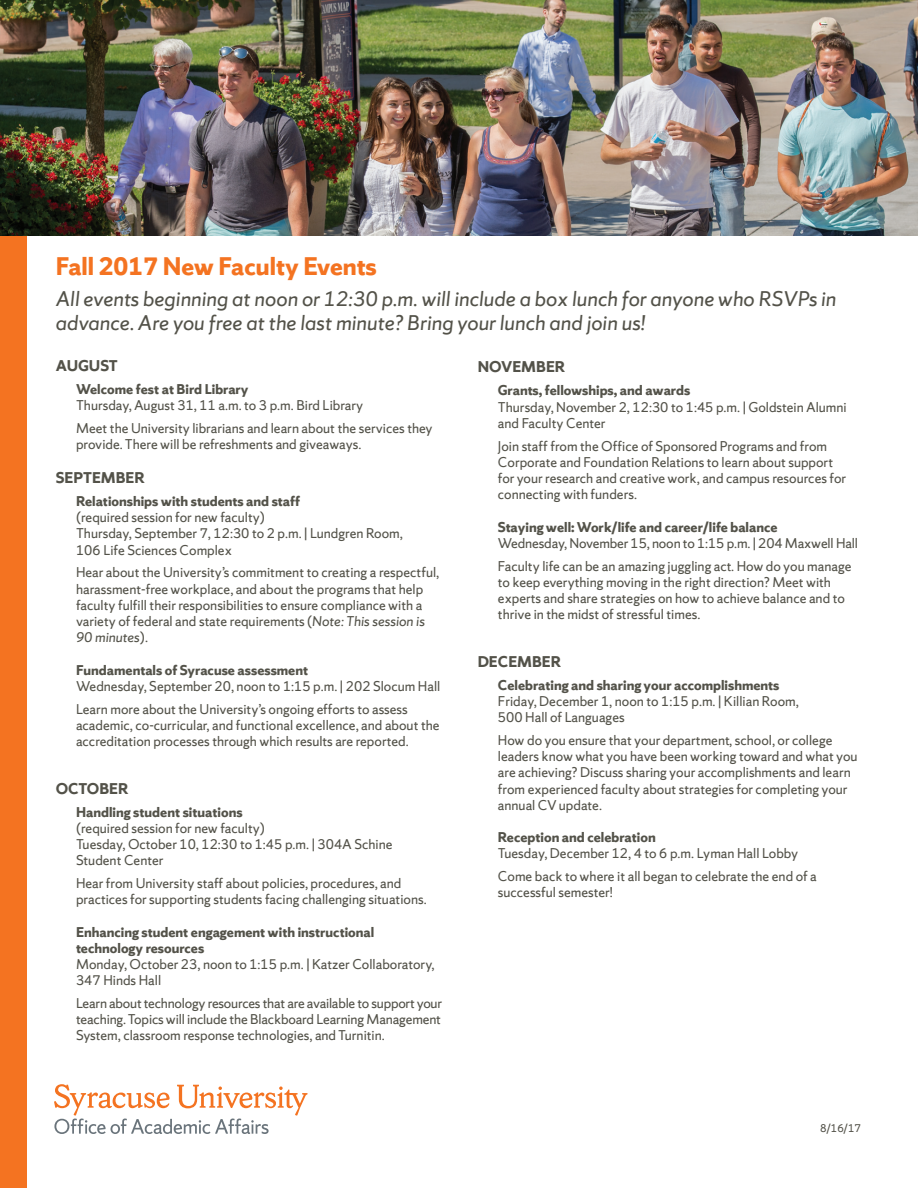
<style>
.page{position:relative;width:918px;height:1188px;background:#fff}
.page>*{position:absolute;margin:0;border:0;box-sizing:border-box;transform-origin:0 0}
.t1{font:700 27px "Sherman Sans";color:#f47321}
.t2{font:italic 22.5px/24.3px "Sherman Sans";color:#535249}
.t3{font:700 16.5px "Sherman Sans";color:#535249}
.t4{font:15px/16.2px "Sherman Sans";color:#535249}
.t5{font:700 15px/16.2px "Sherman Sans";color:#535249}
.t6{font:12px "Sherman Sans";color:#535249}
.s1{font-style:italic}
</style>
<div class="page">
<svg style="left:54px;top:1084px;width:253px;height:50px"></svg>
<div style="left:0;top:0;width:27px;height:1188px;background:#f47321"></div>
<img style="left:0;top:0;width:918px;height:235px">
<h1 class="t1" style="left:56px;top:249px;width:322px">Fall 2017 New Faculty Events</h1>
<h2 class="t2" style="left:56px;top:286px;width:782px">All events beginning at noon or 12:30 p.m. will include a box lunch for anyone who RSVPs in advance. Are you free at the last minute? Bring your lunch and join us!</h2>
<p class="t3" style="left:56px;top:355px;width:64px">AUGUST</p>
<p class="t5" style="left:76px;top:381px;width:174px">Welcome fest at Bird Library</p>
<p class="t4" style="left:76px;top:393px;width:358px;line-height:23px">Thursday, August 31, 11 a.m. to 3 p.m. Bird Library<br>Meet the University librarians and learn about the services they</p>
<p class="t4" style="left:76px;top:436px;width:287px">provide. There will be refreshments and giveaways.</p>
<p class="t3" style="left:56px;top:467px;width:91px">SEPTEMBER</p>
<p class="t5" style="left:76px;top:493px;width:226px">Relationships with students and staff</p>
<p class="t4" style="left:76px;top:509px;width:328px">(required session for new faculty)<br>Thursday, September 7, 12:30 to 2 p.m. | Lundgren Room,<br>106 Life Sciences Complex</p>
<p class="t4" style="left:76px;top:564px;width:365px">Hear about the University’s commitment to creating a respectful, harassment-free workplace, and about the programs that help faculty fulfill their responsibilities to ensure compliance with a variety of federal and state requirements (<span class="s1">Note: This session is 90 minutes</span>).</p>
<p class="t5" style="left:76px;top:661px;width:234px">Fundamentals of Syracuse assessment</p>
<p class="t4" style="left:76px;top:674px;width:366px;line-height:23px">Wednesday, September 20, noon to 1:15 p.m. | 202 Slocum Hall<br>Learn more about the University’s ongoing efforts to assess</p>
<p class="t4" style="left:76px;top:717px;width:365px">academic, co-curricular, and functional excellence, and about the accreditation processes through which results are reported.</p>
<p class="t3" style="left:56px;top:778px;width:74px">OCTOBER</p>
<p class="t5" style="left:76px;top:803px;width:168px">Handling student situations</p>
<p class="t4" style="left:76px;top:820px;width:318px">(required session for new faculty)<br>Tuesday, October 10, 12:30 to 1:45 p.m. | 304A Schine<br>Student Center</p>
<p class="t4" style="left:76px;top:875px;width:352px">Hear from University staff about policies, procedures, and practices for supporting students facing challenging situations.</p>
<p class="t5" style="left:76px;top:923px;width:300px">Enhancing student engagement with instructional technology resources</p>
<p class="t4" style="left:76px;top:956px;width:360px">Monday, October 23, noon to 1:15 p.m. | Katzer Collaboratory,<br>347 Hinds Hall</p>
<p class="t4" style="left:76px;top:995px;width:368px;text-align:justify">Learn about technology resources that are available to support your teaching. Topics will include the Blackboard Learning Management System, classroom response technologies, and Turnitin.</p>
<p class="t3" style="left:478px;top:357px;width:89px">NOVEMBER</p>
<p class="t5" style="left:498px;top:382px;width:194px">Grants, fellowships, and awards</p>
<p class="t4" style="left:498px;top:398px;width:350px">Thursday, November 2, 12:30 to 1:45 p.m. | Goldstein Alumni and Faculty Center</p>
<p class="t4" style="left:498px;top:438px;width:350px">Join staff from the Office of Sponsored Programs and from Corporate and Foundation Relations to learn about support for your research and creative work, and campus resources for connecting with funders.</p>
<p class="t5" style="left:498px;top:518px;width:281px">Staying well: Work/life and career/life balance</p>
<p class="t4" style="left:498px;top:531px;width:362px;line-height:23px">Wednesday, November 15, noon to 1:15 p.m. | 204 Maxwell Hall<br>Faculty life can be an amazing juggling act. How do you manage</p>
<p class="t4" style="left:498px;top:574px;width:348px">to keep everything moving in the right direction? Meet with experts and share strategies on how to achieve balance and to thrive in the midst of stressful times.</p>
<p class="t3" style="left:478px;top:651px;width:85px">DECEMBER</p>
<p class="t5" style="left:498px;top:676px;width:283px">Celebrating and sharing your accomplishments</p>
<p class="t4" style="left:498px;top:693px;width:302px">Friday, December 1, noon to 1:15 p.m. | Killian Room,<br>500 Hall of Languages</p>
<p class="t4" style="left:498px;top:732px;width:361px">How do you ensure that your department, school, or college leaders know what you have been working toward and what you are achieving? Discuss sharing your accomplishments and learn from experienced faculty about strategies for completing your annual CV update.</p>
<p class="t5" style="left:498px;top:829px;width:159px">Reception and celebration</p>
<p class="t4" style="left:498px;top:842px;width:321px;line-height:23px">Tuesday, December 12, 4 to 6 p.m. Lyman Hall Lobby<br>Come back to where it all began to celebrate the end of a</p>
<p class="t4" style="left:498px;top:884px;width:116px">successful semester!</p>
<p class="t6" style="left:820px;top:1121px;width:43px">8/16/17</p>
</div>
